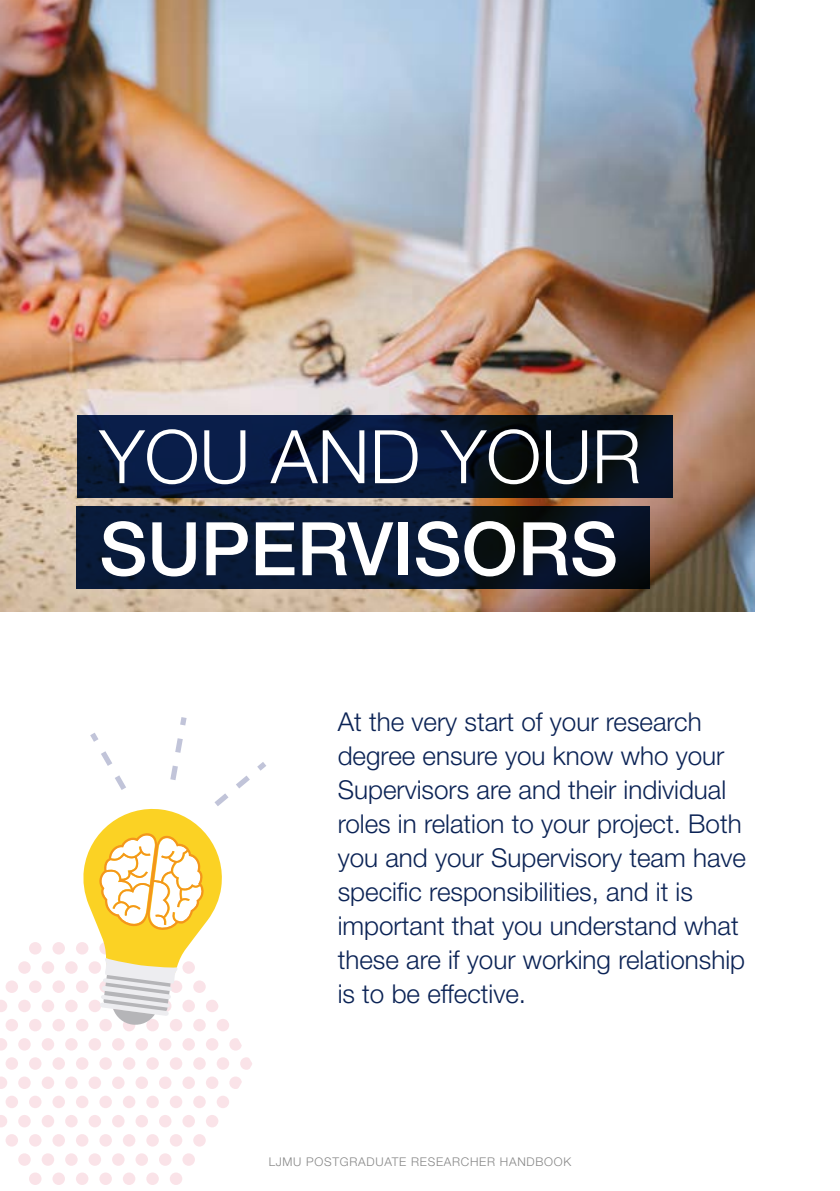
<style>
.page{position:relative;width:840px;height:1191px;background:#fff}
.page>*{position:absolute;margin:0;border:0;box-sizing:border-box;transform-origin:0 0}
.t1{font:500 74px "Helvetica Neue LT Std";color:#fff}
.t2{font:300 74px "Helvetica Neue LT Std";color:#fff}
.t3{font:300 26px/34px "Helvetica Neue LT Std";color:#0b2355}
.t4{font:300 12px "Helvetica Neue LT Std";letter-spacing:.06em;color:#878787}
</style>
<div class="page">
<img style="left:0;top:0;width:754px;height:611px">
<svg style="left:77px;top:415px;width:595px;height:82px;background:#071734"></svg>
<svg style="left:77px;top:506px;width:572px;height:82px;background:#08172f"></svg>
<svg style="left:0;top:1000px;width:7px;height:12px"></svg>
<svg style="left:0;top:1038px;width:7px;height:12px"></svg>
<svg style="left:0;top:1076px;width:7px;height:13px"></svg>
<svg style="left:0;top:1115px;width:7px;height:12px"></svg>
<div style="left:6px;top:980px;width:12px;height:13px;background:#fae3e8;border-radius:50%"></div>
<div style="left:6px;top:1018px;width:12px;height:13px;background:#fae3e8;border-radius:50%"></div>
<div style="left:6px;top:1057px;width:12px;height:12px;background:#fae3e8;border-radius:50%"></div>
<div style="left:6px;top:1095px;width:12px;height:13px;background:#fae3e8;border-radius:50%"></div>
<div style="left:6px;top:1134px;width:12px;height:12px;background:#fae3e8;border-radius:50%"></div>
<div style="left:18px;top:961px;width:13px;height:12px;background:#fae3e8;border-radius:50%"></div>
<div style="left:18px;top:999px;width:13px;height:13px;background:#fae3e8;border-radius:50%"></div>
<div style="left:18px;top:1038px;width:13px;height:12px;background:#fae3e8;border-radius:50%"></div>
<svg style="left:18px;top:1076px;width:13px;height:13px"></svg>
<svg style="left:18px;top:1114px;width:13px;height:13px"></svg>
<div style="left:18px;top:1153px;width:13px;height:12px;background:#fae3e8;border-radius:50%"></div>
<div style="left:29px;top:942px;width:12px;height:12px;background:#fae3e8;border-radius:50%"></div>
<div style="left:29px;top:980px;width:12px;height:13px;background:#fae3e8;border-radius:50%"></div>
<div style="left:29px;top:1018px;width:12px;height:13px;background:#fae3e8;border-radius:50%"></div>
<div style="left:29px;top:1057px;width:12px;height:12px;background:#fae3e8;border-radius:50%"></div>
<div style="left:29px;top:1095px;width:12px;height:13px;background:#fae3e8;border-radius:50%"></div>
<div style="left:29px;top:1134px;width:12px;height:12px;background:#fae3e8;border-radius:50%"></div>
<div style="left:29px;top:1172px;width:12px;height:13px;background:#fae3e8;border-radius:50%"></div>
<div style="left:42px;top:961px;width:12px;height:12px;background:#fae3e8;border-radius:50%"></div>
<div style="left:42px;top:999px;width:12px;height:13px;background:#fae3e8;border-radius:50%"></div>
<div style="left:42px;top:1038px;width:12px;height:12px;background:#fae3e8;border-radius:50%"></div>
<div style="left:42px;top:1076px;width:12px;height:13px;background:#fae3e8;border-radius:50%"></div>
<div style="left:42px;top:1114px;width:12px;height:13px;background:#fae3e8;border-radius:50%"></div>
<div style="left:42px;top:1153px;width:12px;height:12px;background:#fae3e8;border-radius:50%"></div>
<div style="left:52px;top:942px;width:13px;height:12px;background:#fae3e8;border-radius:50%"></div>
<div style="left:52px;top:980px;width:13px;height:13px;background:#fae3e8;border-radius:50%"></div>
<svg style="left:52px;top:1018px;width:13px;height:13px"></svg>
<div style="left:52px;top:1057px;width:13px;height:12px;background:#fae3e8;border-radius:50%"></div>
<svg style="left:52px;top:1095px;width:13px;height:13px"></svg>
<div style="left:52px;top:1134px;width:13px;height:12px;background:#fae3e8;border-radius:50%"></div>
<div style="left:52px;top:1172px;width:13px;height:13px;background:#fae3e8;border-radius:50%"></div>
<div style="left:65px;top:961px;width:13px;height:12px;background:#fae3e8;border-radius:50%"></div>
<div style="left:65px;top:999px;width:13px;height:13px;background:#fae3e8;border-radius:50%"></div>
<div style="left:65px;top:1038px;width:13px;height:12px;background:#fae3e8;border-radius:50%"></div>
<div style="left:65px;top:1076px;width:13px;height:13px;background:#fae3e8;border-radius:50%"></div>
<svg style="left:65px;top:1114px;width:13px;height:13px"></svg>
<div style="left:65px;top:1153px;width:13px;height:12px;background:#fae3e8;border-radius:50%"></div>
<div style="left:76px;top:942px;width:12px;height:12px;background:#fae3e8;border-radius:50%"></div>
<div style="left:76px;top:980px;width:12px;height:13px;background:#fae3e8;border-radius:50%"></div>
<div style="left:76px;top:1018px;width:12px;height:13px;background:#fae3e8;border-radius:50%"></div>
<div style="left:76px;top:1057px;width:12px;height:12px;background:#fae3e8;border-radius:50%"></div>
<div style="left:76px;top:1095px;width:12px;height:13px;background:#fae3e8;border-radius:50%"></div>
<div style="left:76px;top:1134px;width:12px;height:12px;background:#fae3e8;border-radius:50%"></div>
<div style="left:76px;top:1172px;width:12px;height:13px;background:#fae3e8;border-radius:50%"></div>
<div style="left:88px;top:1038px;width:13px;height:12px;background:#fae3e8;border-radius:50%"></div>
<svg style="left:88px;top:1076px;width:13px;height:13px"></svg>
<svg style="left:88px;top:1114px;width:13px;height:13px"></svg>
<div style="left:88px;top:1153px;width:13px;height:12px;background:#fae3e8;border-radius:50%"></div>
<div style="left:99px;top:1018px;width:13px;height:13px;background:#fae3e8;border-radius:50%"></div>
<div style="left:99px;top:1057px;width:13px;height:12px;background:#fae3e8;border-radius:50%"></div>
<svg style="left:99px;top:1095px;width:13px;height:13px"></svg>
<div style="left:99px;top:1134px;width:13px;height:12px;background:#fae3e8;border-radius:50%"></div>
<div style="left:99px;top:1172px;width:13px;height:13px;background:#fae3e8;border-radius:50%"></div>
<div style="left:112px;top:1038px;width:12px;height:12px;background:#fae3e8;border-radius:50%"></div>
<div style="left:112px;top:1076px;width:12px;height:13px;background:#fae3e8;border-radius:50%"></div>
<div style="left:112px;top:1114px;width:12px;height:13px;background:#fae3e8;border-radius:50%"></div>
<div style="left:112px;top:1153px;width:12px;height:12px;background:#fae3e8;border-radius:50%"></div>
<div style="left:123px;top:1018px;width:12px;height:13px;background:#fae3e8;border-radius:50%"></div>
<div style="left:123px;top:1057px;width:12px;height:12px;background:#fae3e8;border-radius:50%"></div>
<div style="left:123px;top:1095px;width:12px;height:13px;background:#fae3e8;border-radius:50%"></div>
<div style="left:123px;top:1134px;width:12px;height:12px;background:#fae3e8;border-radius:50%"></div>
<div style="left:123px;top:1172px;width:12px;height:13px;background:#fae3e8;border-radius:50%"></div>
<div style="left:135px;top:1038px;width:13px;height:12px;background:#fae3e8;border-radius:50%"></div>
<svg style="left:135px;top:1076px;width:13px;height:13px"></svg>
<svg style="left:135px;top:1114px;width:13px;height:13px"></svg>
<div style="left:135px;top:1153px;width:13px;height:12px;background:#fae3e8;border-radius:50%"></div>
<div style="left:146px;top:1018px;width:13px;height:13px;background:#fae3e8;border-radius:50%"></div>
<div style="left:146px;top:1057px;width:13px;height:12px;background:#fae3e8;border-radius:50%"></div>
<div style="left:146px;top:1095px;width:13px;height:13px;background:#fae3e8;border-radius:50%"></div>
<div style="left:146px;top:1134px;width:13px;height:12px;background:#fae3e8;border-radius:50%"></div>
<div style="left:146px;top:1172px;width:13px;height:13px;background:#fae3e8;border-radius:50%"></div>
<div style="left:159px;top:1038px;width:12px;height:12px;background:#fae3e8;border-radius:50%"></div>
<div style="left:159px;top:1076px;width:12px;height:13px;background:#fae3e8;border-radius:50%"></div>
<div style="left:159px;top:1114px;width:12px;height:13px;background:#fae3e8;border-radius:50%"></div>
<div style="left:159px;top:1153px;width:12px;height:12px;background:#fae3e8;border-radius:50%"></div>
<div style="left:170px;top:1018px;width:12px;height:13px;background:#fae3e8;border-radius:50%"></div>
<div style="left:170px;top:1057px;width:12px;height:12px;background:#fae3e8;border-radius:50%"></div>
<div style="left:170px;top:1095px;width:12px;height:13px;background:#fae3e8;border-radius:50%"></div>
<div style="left:170px;top:1134px;width:12px;height:12px;background:#fae3e8;border-radius:50%"></div>
<div style="left:170px;top:1172px;width:12px;height:13px;background:#fae3e8;border-radius:50%"></div>
<div style="left:182px;top:1038px;width:13px;height:12px;background:#fae3e8;border-radius:50%"></div>
<div style="left:182px;top:1076px;width:13px;height:13px;background:#fae3e8;border-radius:50%"></div>
<svg style="left:182px;top:1114px;width:13px;height:13px"></svg>
<div style="left:182px;top:1153px;width:13px;height:12px;background:#fae3e8;border-radius:50%"></div>
<div style="left:193px;top:1018px;width:13px;height:13px;background:#fae3e8;border-radius:50%"></div>
<div style="left:193px;top:1057px;width:13px;height:12px;background:#fae3e8;border-radius:50%"></div>
<div style="left:193px;top:1095px;width:13px;height:13px;background:#fae3e8;border-radius:50%"></div>
<div style="left:193px;top:1134px;width:13px;height:12px;background:#fae3e8;border-radius:50%"></div>
<div style="left:206px;top:1038px;width:12px;height:12px;background:#fae3e8;border-radius:50%"></div>
<div style="left:206px;top:1076px;width:12px;height:13px;background:#fae3e8;border-radius:50%"></div>
<div style="left:206px;top:1114px;width:12px;height:13px;background:#fae3e8;border-radius:50%"></div>
<div style="left:216px;top:1018px;width:13px;height:13px;background:#fae3e8;border-radius:50%"></div>
<div style="left:216px;top:1057px;width:13px;height:12px;background:#fae3e8;border-radius:50%"></div>
<svg style="left:216px;top:1095px;width:13px;height:13px"></svg>
<svg style="left:229px;top:1038px;width:13px;height:12px"></svg>
<svg style="left:229px;top:1076px;width:13px;height:13px"></svg>
<div style="left:240px;top:1057px;width:12px;height:12px;background:#fae3e8;border-radius:50%"></div>
<svg style="left:82px;top:717px;width:184px;height:308px"></svg>
<h1 class="t2" style="left:99px;top:411px;width:543px">YOU AND YOUR</h1>
<h1 class="t1" style="left:99px;top:505px;width:520px">SUPERVISORS</h1>
<p class="t3" style="left:337px;top:704px;width:409px">At the very start of your research degree ensure you know who your Supervisors are and their individual roles in relation to your project. Both you and your Supervisory team have specific responsibilities, and it is important that you understand what these are if your working relationship is to be effective.</p>
<p class="t4" style="left:268px;top:1154px;width:304px">LJMU POSTGRADUATE RESEARCHER HANDBOOK</p>
</div>
